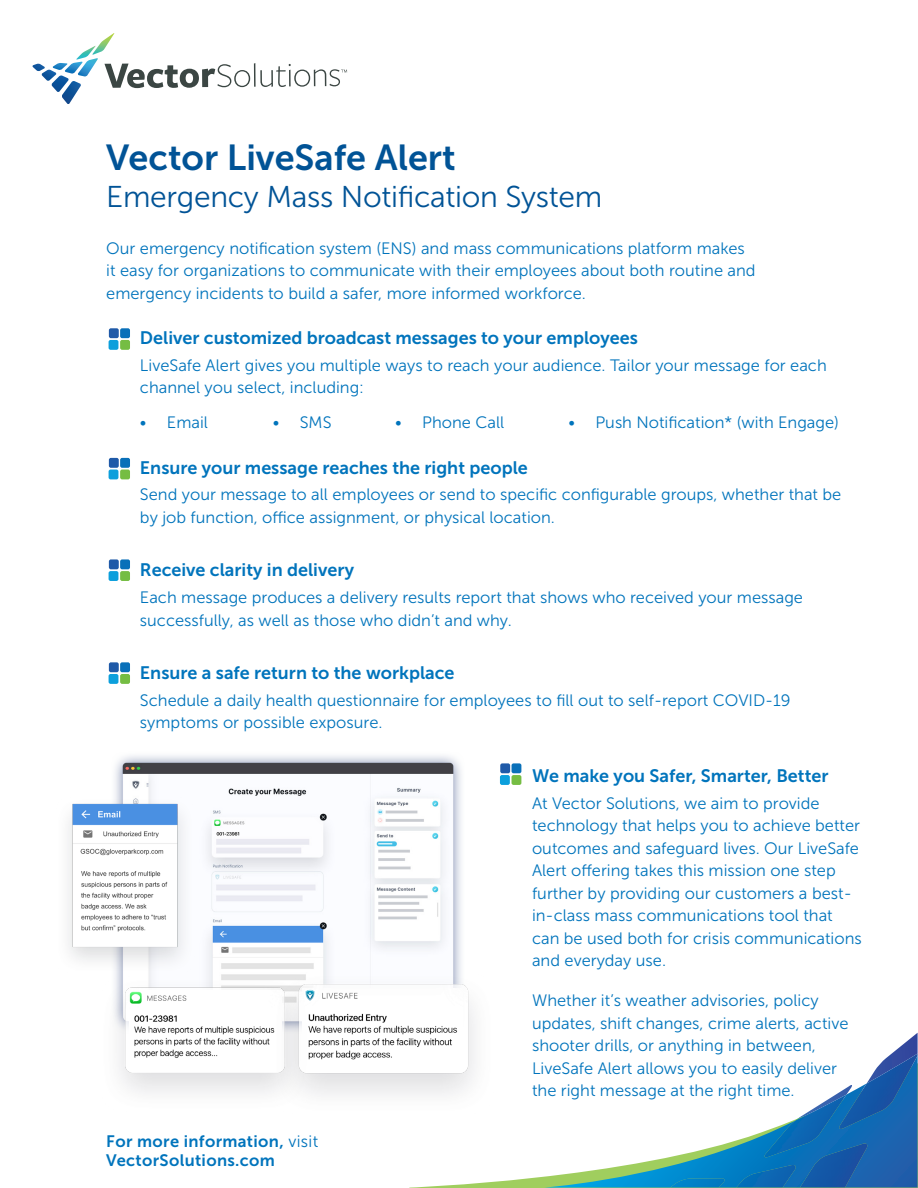
<style>
.page{position:relative;width:918px;height:1188px;background:#fff}
.page>*{position:absolute;margin:0;border:0;box-sizing:border-box;transform-origin:0 0}
.Product_Title_Front{font:36px "Museo Sans 700";color:#015396}
.Product_Title_Front-2{font:30px "Museo Sans 300";letter-spacing:-.01em;color:#015396}
.t1{font:18px "Museo Sans 700";color:#0074bc}
.t2{font:16.5px/22.5px "Museo Sans 300";color:#0074bc}
.t3{font:16.5px/19.5px "Museo Sans 700";letter-spacing:.02em;color:#0074bc}
.s1{font-family:"Museo Sans 300"}
</style>
<div class="page">
<img style="left:62px;top:81px;width:19px;height:23px">
<img style="left:51px;top:76px;width:18px;height:16px">
<img style="left:41px;top:70px;width:16px;height:11px">
<svg style="left:32px;top:64px;width:13px;height:7px"></svg>
<img style="left:78px;top:58px;width:20px;height:19px">
<img style="left:65px;top:62px;width:18px;height:12px">
<img style="left:52px;top:63px;width:16px;height:7px">
<img style="left:96px;top:33px;width:18px;height:21px">
<img style="left:76px;top:46px;width:20px;height:14px">
<svg style="left:104px;top:63px;width:243px;height:25px"></svg>
<svg style="left:409px;top:1032px;width:509px;height:156px"></svg>
<svg style="left:545px;top:1056px;width:373px;height:132px"></svg>
<img style="left:800px;top:1143px;width:67px;height:45px">
<img style="left:736px;top:1165px;width:60px;height:23px">
<img style="left:670px;top:1178px;width:55px;height:10px">
<svg style="left:867px;top:1033px;width:51px;height:21px"></svg>
<img style="left:839px;top:1054px;width:79px;height:75px">
<svg style="left:795px;top:1085px;width:57px;height:36px"></svg>
<img style="left:764px;top:1094px;width:83px;height:63px">
<div style="left:109px;top:328px;width:10px;height:10px;background:#1f5aa8;border-radius:2px"></div>
<div style="left:109px;top:340px;width:9px;height:10px;background:#0c9fdc;border-radius:2px"></div>
<div style="left:120px;top:328px;width:10px;height:10px;background:#0970b9;border-radius:2px"></div>
<div style="left:120px;top:340px;width:10px;height:10px;background:#75bd43;border-radius:2px"></div>
<div style="left:109px;top:559px;width:10px;height:10px;background:#1f5aa8;border-radius:2px"></div>
<div style="left:109px;top:571px;width:9px;height:10px;background:#0c9fdc;border-radius:2px"></div>
<div style="left:120px;top:559px;width:10px;height:10px;background:#0970b9;border-radius:2px"></div>
<div style="left:120px;top:571px;width:10px;height:10px;background:#75bd43;border-radius:2px"></div>
<div style="left:109px;top:458px;width:10px;height:10px;background:#1f5aa8;border-radius:2px"></div>
<div style="left:109px;top:470px;width:9px;height:9px;background:#0c9fdc;border-radius:2px"></div>
<div style="left:120px;top:458px;width:10px;height:10px;background:#0970b9;border-radius:2px"></div>
<div style="left:120px;top:470px;width:10px;height:9px;background:#75bd43;border-radius:2px"></div>
<div style="left:500px;top:763px;width:10px;height:10px;background:#1f5aa8;border-radius:2px"></div>
<div style="left:500px;top:775px;width:10px;height:10px;background:#0c9fdc;border-radius:2px"></div>
<div style="left:512px;top:763px;width:9px;height:10px;background:#0970b9;border-radius:2px"></div>
<div style="left:512px;top:775px;width:9px;height:10px;background:#75bd43;border-radius:2px"></div>
<div style="left:109px;top:662px;width:10px;height:10px;background:#1f5aa8;border-radius:2px"></div>
<div style="left:109px;top:674px;width:9px;height:10px;background:#0c9fdc;border-radius:2px"></div>
<div style="left:120px;top:662px;width:10px;height:10px;background:#0970b9;border-radius:2px"></div>
<div style="left:120px;top:674px;width:10px;height:10px;background:#75bd43;border-radius:2px"></div>
<img style="left:115px;top:755px;width:346px;height:220px">
<img style="left:114px;top:975px;width:158px;height:118px">
<img style="left:272px;top:972px;width:223px;height:143px">
<img style="left:68px;top:797px;width:127px;height:177px">
<p class="Product_Title_Front" style="left:106px;top:137px;width:351px">Vector LiveSafe Alert</p>
<p class="Product_Title_Front-2" style="left:106px;top:181px;width:497px">Emergency Mass Notification System</p>
<p class="t2" style="left:106px;top:237px;width:651px">Our emergency notification system (ENS) and mass communications platform makes it easy for organizations to communicate with their employees about both routine and emergency incidents to build a safer, more informed workforce.</p>
<p class="t1" style="left:140px;top:328px;width:499px">Deliver customized broadcast messages to your employees</p>
<p class="t2" style="left:140px;top:354px;width:688px">LiveSafe Alert gives you multiple ways to reach your audience. Tailor your message for each channel you select, including:</p>
<p class="t2" style="left:140px;top:411px;width:70px">• Email</p>
<p class="t2" style="left:273px;top:411px;width:60px">• SMS</p>
<p class="t2" style="left:395px;top:411px;width:111px">• Phone Call</p>
<p class="t2" style="left:568px;top:411px;width:272px">• Push Notification* (with Engage)</p>
<p class="t1" style="left:140px;top:457px;width:389px">Ensure your message reaches the right people</p>
<p class="t2" style="left:140px;top:484px;width:703px">Send your message to all employees or send to specific configurable groups, whether that be by job function, office assignment, or physical location.</p>
<p class="t1" style="left:140px;top:560px;width:216px">Receive clarity in delivery</p>
<p class="t2" style="left:140px;top:586px;width:665px">Each message produces a delivery results report that shows who received your message successfully, as well as those who didn’t and why.</p>
<p class="t1" style="left:140px;top:663px;width:316px">Ensure a safe return to the workplace</p>
<p class="t2" style="left:140px;top:689px;width:652px">Schedule a daily health questionnaire for employees to fill out to self-report COVID-19 symptoms or possible exposure.</p>
<p class="t1" style="left:532px;top:766px;width:298px">We make you Safer, Smarter, Better</p>
<p class="t2" style="left:532px;top:792px;width:331px">At Vector Solutions, we aim to provide technology that helps you to achieve better outcomes and safeguard lives. Our LiveSafe Alert offering takes this mission one step further by providing our customers a best&shy;in-class mass communications tool that can be used both for crisis communications and everyday use.</p>
<p class="t2" style="left:532px;top:990px;width:318px">Whether it’s weather advisories, policy updates, shift changes, crime alerts, active shooter drills, or anything in between, LiveSafe Alert allows you to easily deliver the right message at the right time.</p>
<p class="t3" style="left:106px;top:1131px;width:213px">For more information, <span class="s1">visit<br></span>VectorSolutions.com</p>
</div>
